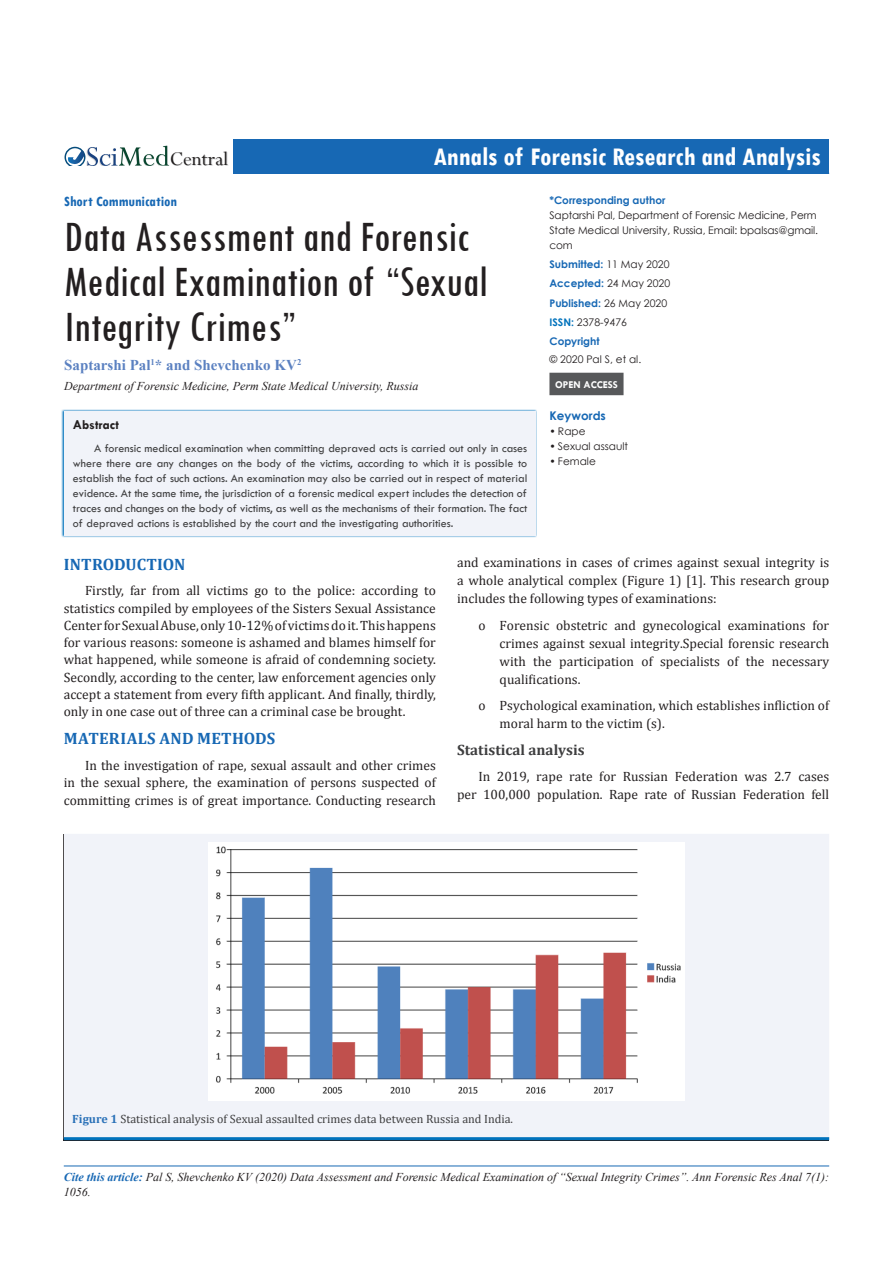
<style>
.page{position:relative;width:893px;height:1263px;background:#fff}
.page>*{position:absolute;margin:0;border:0;box-sizing:border-box;transform-origin:0 0}
.t1{font:condensed 45px/45px "Tw Cen";color:#231f20}
.t2{font:700 condensed 27px "Tw Cen";color:#fff}
.t3{font:21.45px "Perpetua";color:#211e1e}
.t4{font:700 16.5px "Cambria";letter-spacing:.01em;color:#1768b4}
.t5{font:700 15px "Times New Roman";color:#5b81c1}
.t6{font:700 15px "Cambria";color:#3e3e3f}
.t7{font:700 condensed 15px "Tw Cen";color:#1768b4}
.t8{font:13.5px/17.2px "Cambria";color:#231f20;text-align:justify}
.t9{font:700 13.5px "Tw Cen";color:#231f20}
.t10{font:12px/15px "Tw Cen";color:#3e3e3f;text-align:justify}
.t11{font:italic 12px/15px "Times New Roman";color:#231f20}
.t12{font:12px "Cambria";color:#3e3e3f}
.t13{font:700 12px "Century Gothic";color:#1768b4}
.t14{font:10.5px/15px "Century Gothic";letter-spacing:-.01em;color:#231f20}
.t15{font:700 10.5px "Century Gothic";color:#1768b4}
.t16{font:700 10.5px "Tw Cen";color:#fff}
.s1{font-weight:400;color:#231f20}
.s2{font-weight:700;color:#0072bc}
.s3{font-weight:700;color:#2a71b8}
.s4{font-weight:700;color:#1768b4}
</style>
<div class="page">
<div style="left:233px;top:139px;width:596px;height:34px;background:#1768b4"></div>
<hr style="left:233px;top:173px;width:596px;height:1px;background:#1768b4">
<hr style="left:64px;top:1166px;width:765px;height:1px;background:#1768b4">
<img style="left:165px;top:145px;width:63px;height:21px">
<svg style="left:65px;top:146px;width:104px;height:20px"></svg>
<div style="left:549px;top:373px;width:74px;height:22px;background:#57585a"></div>
<svg style="left:61px;top:409px;width:476px;height:128px;background:#a9cfe8"></svg>
<div style="left:64px;top:411px;width:472px;height:125px;background:#f1f3f9"></div>
<div style="left:64px;top:834px;width:765px;height:303px;background:#f1f3f9"></div>
<hr style="left:64px;top:1137px;width:765px;height:3px;background:#0072bc">
<img style="left:209px;top:842px;width:475px;height:259px">
<h3 class="t3" style="left:170px;top:145px;width:60px">Central</h3>
<p class="t2" style="left:433px;top:140px;width:389px">Annals of Forensic Research and Analysis</p>
<p class="t15" style="left:549px;top:192px;width:117px">*Corresponding author</p>
<p class="t14" style="left:549px;top:207px;width:270px">Saptarshi Pal, Department of Forensic Medicine, Perm<br>State Medical University, Russia, Email: bpalsas@gmail. com</p>
<p class="t15" style="left:549px;top:256px;width:122px">Submitted: <span class="s1">11 May 2020</span></p>
<p class="t15" style="left:549px;top:276px;width:122px">Accepted: <span class="s1">24 May 2020</span></p>
<p class="t15" style="left:549px;top:295px;width:119px">Published: <span class="s1">26 May 2020</span></p>
<p class="t14" style="left:549px;top:314px;width:79px"><span class="s2">ISSN:</span> 2378-9476</p>
<p class="t15" style="left:549px;top:333px;width:52px">Copyright</p>
<p class="t14" style="left:549px;top:352px;width:93px">© 2020 Pal S, et al.</p>
<p class="t16" style="left:555px;top:379px;width:64px">OPEN ACCESS</p>
<p class="t13" style="left:549px;top:406px;width:58px">Keywords</p>
<p class="t14" style="left:549px;top:423px;width:38px">• Rape</p>
<p class="t14" style="left:549px;top:438px;width:80px">• Sexual assault</p>
<p class="t14" style="left:549px;top:453px;width:48px">• Female</p>
<p class="t7" style="left:64px;top:192px;width:114px">Short Communication</p>
<p class="t1" style="left:64px;top:213px;width:425px">Data Assessment and Forensic<br>Medical Examination of “Sexual<br>Integrity Crimes”</p>
<p class="t5" style="left:64px;top:355px;width:239px">Saptarshi Pal<sup>1</sup>* and Shevchenko KV<sup>2</sup></p>
<p class="t11" style="left:64px;top:378px;width:356px">Department of Forensic Medicine, Perm State Medical University, Russia</p>
<p class="t9" style="left:73px;top:416px;width:48px">Abstract</p>
<p class="t10" style="left:73px;top:441px;width:456px;text-indent:21px">A forensic medical examination when committing depraved acts is carried out only in cases where there are any changes on the body of the victims, according to which it is possible to establish the fact of such actions. An examination may also be carried out in respect of material evidence. At the same time, the jurisdiction of a forensic medical expert includes the detection of traces and changes on the body of victims, as well as the mechanisms of their formation. The fact of depraved actions is established by the court and the investigating authorities.</p>
<p class="t4" style="left:64px;top:552px;width:123px">INTRODUCTION</p>
<p class="t8" style="left:64px;top:582px;width:374px;text-indent:21px">Firstly, far from all victims go to the police: according to statistics compiled by employees of the Sisters Sexual Assistance Center for Sexual Abuse, only 10-12% of victims do it. This happens for various reasons: someone is ashamed and blames himself for what happened, while someone is afraid of condemning society.<br>Secondly, according to the center, law enforcement agencies only accept a statement from every fifth applicant. And finally, thirdly, only in one case out of three can a criminal case be brought.</p>
<p class="t4" style="left:64px;top:727px;width:213px">MATERIALS AND METHODS</p>
<p class="t8" style="left:64px;top:757px;width:374px;text-indent:21px">In the investigation of rape, sexual assault and other crimes in the sexual sphere, the examination of persons suspected of committing crimes is of great importance. Conducting research</p>
<p class="t8" style="left:457px;top:554px;width:374px;line-height:18px">and examinations in cases of crimes against sexual integrity is a whole analytical complex (Figure 1) [1]. This research group includes the following types of examinations:</p>
<p class="t8" style="left:500px;top:616px;width:331px;line-height:18px;text-indent:-21px">o Forensic obstetric and gynecological examinations for crimes against sexual integrity.Special forensic research with the participation of specialists of the necessary qualifications.</p>
<p class="t8" style="left:500px;top:697px;width:331px;line-height:18px;text-indent:-21px">o Psychological examination, which establishes infliction of moral harm to the victim (s).</p>
<p class="t6" style="left:457px;top:739px;width:129px">Statistical analysis</p>
<p class="t8" style="left:457px;top:768px;width:374px;line-height:18px;text-align:right">In 2019, rape rate for Russian Federation was 2.7 cases per 100,000 population. Rape rate of Russian Federation fell</p>
<p class="t12" style="left:72px;top:1111px;width:442px"><span class="s3">Figure 1</span> Statistical analysis of Sexual assaulted crimes data between Russia and India.</p>
<p class="t11" style="left:64px;top:1169px;width:767px"><span class="s4">Cite this article:</span> Pal S, Shevchenko KV (2020) Data Assessment and Forensic Medical Examination of “Sexual Integrity Crimes”. Ann Forensic Res Anal 7(1):<br>1056.</p>
</div>
